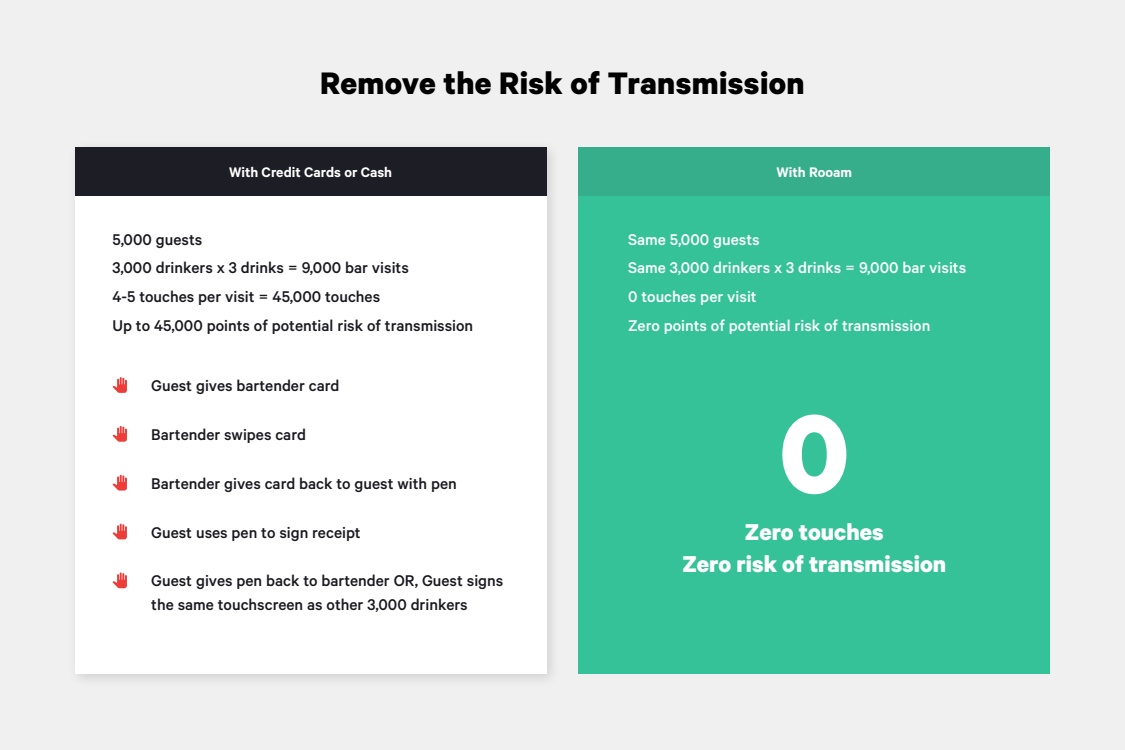
<style>
.page{position:relative;width:1125px;height:750px;background:#f0f0f0}
.page>*{position:absolute;margin:0;border:0;box-sizing:border-box;transform-origin:0 0}
.t1{font:700 125.75px "Calibre";color:#fff}
.t2{font:700 35px "Calibre";letter-spacing:.01em;color:#000}
.t3{font:700 25.75px "Calibre";color:#fff}
.t4{font:500 17.5px/23.8px "Calibre";color:#18181f}
.t5{font:500 17.5px "Calibre";color:#fff}
.t6{font:600 15.62px "Calibre";color:#fff}
</style>
<div class="page">
<div style="left:579px;top:148px;width:471px;height:526px;background:#36c299"></div>
<div style="left:67px;top:140px;width:494px;height:549px;background:#000;opacity:.14"></div>
<div style="left:75px;top:148px;width:471px;height:526px;background:#fff"></div>
<div style="left:579px;top:148px;width:471px;height:48px;background:#36ae8b"></div>
<div style="left:75px;top:148px;width:471px;height:48px;background:#1d1d25"></div>
<svg style="left:112px;top:377px;width:15px;height:16px"></svg>
<svg style="left:112px;top:426px;width:15px;height:16px"></svg>
<svg style="left:112px;top:475px;width:15px;height:16px"></svg>
<svg style="left:112px;top:524px;width:15px;height:15px"></svg>
<svg style="left:112px;top:573px;width:15px;height:15px"></svg>
<p class="t2" style="left:320px;top:61px;width:486px">Remove the Risk of Transmission</p>
<p class="t6" style="left:229px;top:163px;width:165px">With Credit Cards or Cash</p>
<p class="t6" style="left:777px;top:163px;width:77px">With Rooam</p>
<p class="t4" style="left:112px;top:227px;width:91px">5,000 guests</p>
<p class="t4" style="left:112px;top:256px;width:298px">3,000 drinkers x 3 drinks = 9,000 bar visits</p>
<p class="t4" style="left:112px;top:284px;width:269px">4-5 touches per visit = 45,000 touches</p>
<p class="t4" style="left:112px;top:313px;width:362px">Up to 45,000 points of potential risk of transmission</p>
<p class="t4" style="left:151px;top:374px;width:190px">Guest gives bartender card</p>
<p class="t4" style="left:151px;top:422px;width:156px">Bartender swipes card</p>
<p class="t4" style="left:151px;top:471px;width:307px">Bartender gives card back to guest with pen</p>
<p class="t4" style="left:151px;top:520px;width:211px">Guest uses pen to sign receipt</p>
<p class="t4" style="left:151px;top:569px;width:354px">Guest gives pen back to bartender OR, Guest signs the same touchscreen as other 3,000 drinkers</p>
<p class="t5" style="left:628px;top:229px;width:133px">Same 5,000 guests</p>
<p class="t5" style="left:628px;top:258px;width:340px">Same 3,000 drinkers x 3 drinks = 9,000 bar visits</p>
<p class="t5" style="left:628px;top:286px;width:130px">0 touches per visit</p>
<p class="t5" style="left:628px;top:315px;width:304px">Zero points of potential risk of transmission</p>
<p class="t1" style="left:779px;top:377px;width:72px">0</p>
<p class="t3" style="left:745px;top:516px;width:140px">Zero touches</p>
<p class="t3" style="left:682px;top:548px;width:265px">Zero risk of transmission</p>
</div>
